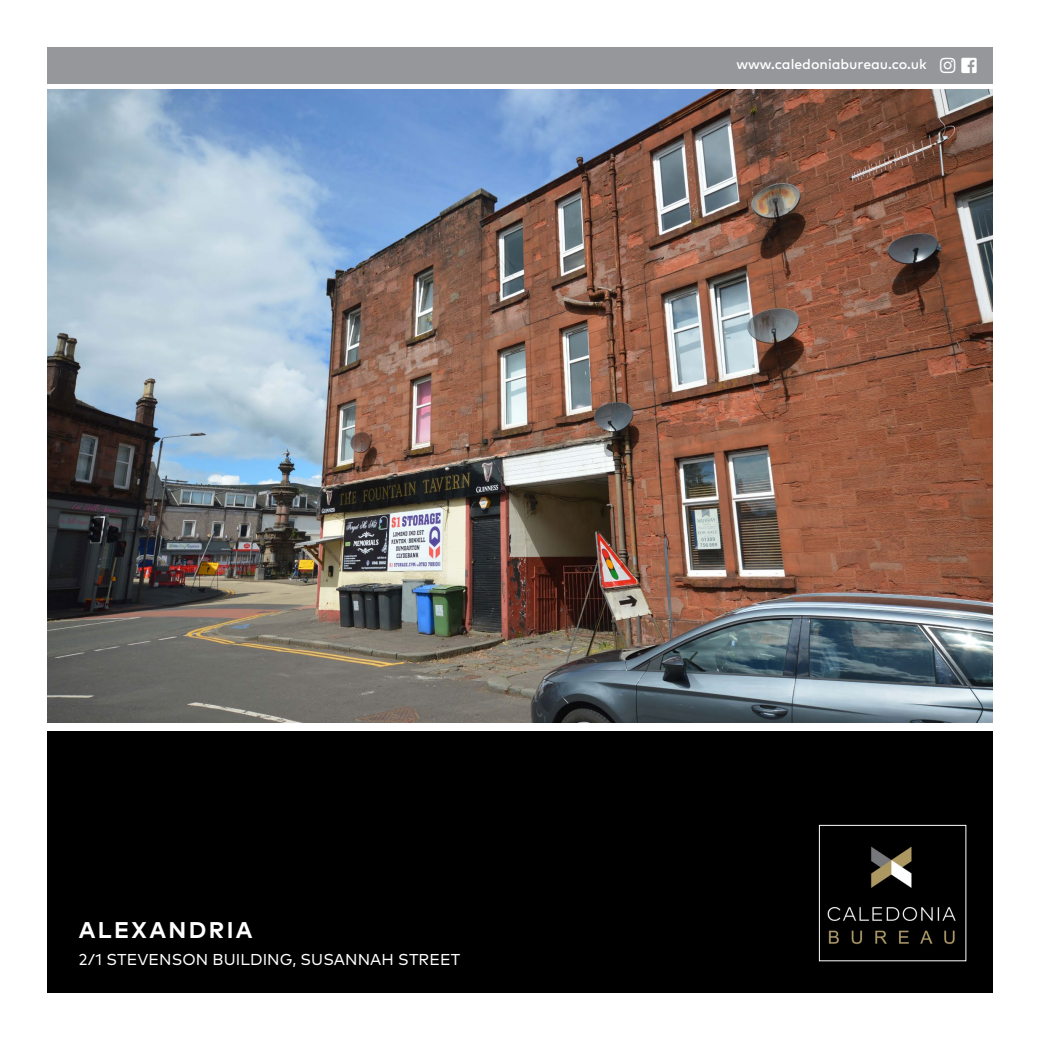
<style>
.page{position:relative;width:1042px;height:1042px;background:#fff}
.page>*{position:absolute;margin:0;border:0;box-sizing:border-box;transform-origin:0 0}
.t1{font:700 22.75px "Mark Pro";letter-spacing:.105em;color:#fff}
.t2{font:15.75px "Mark Pro";letter-spacing:.005em;color:#fff}
.t3{font:500 14px "Mark Pro";color:#fff}
</style>
<div class="page">
<img style="left:47px;top:89px;width:945px;height:634px">
<div style="left:47px;top:730px;width:945px;height:262px;background:#000"></div>
<div style="left:47px;top:47px;width:945px;height:36px;background:#95979a"></div>
<img style="left:827px;top:846px;width:129px;height:99px">
<div style="left:819px;top:825px;width:147px;height:136px;border:1px solid #fff"></div>
<p class="t3" style="left:736px;top:54px;width:192px">www.caledoniabureau.co.uk</p>
<h1 class="t1" style="left:79px;top:913px;width:175px">ALEXANDRIA</h1>
<p class="t2" style="left:79px;top:947px;width:383px">2/1 STEVENSON BUILDING, SUSANNAH STREET</p>
</div>
